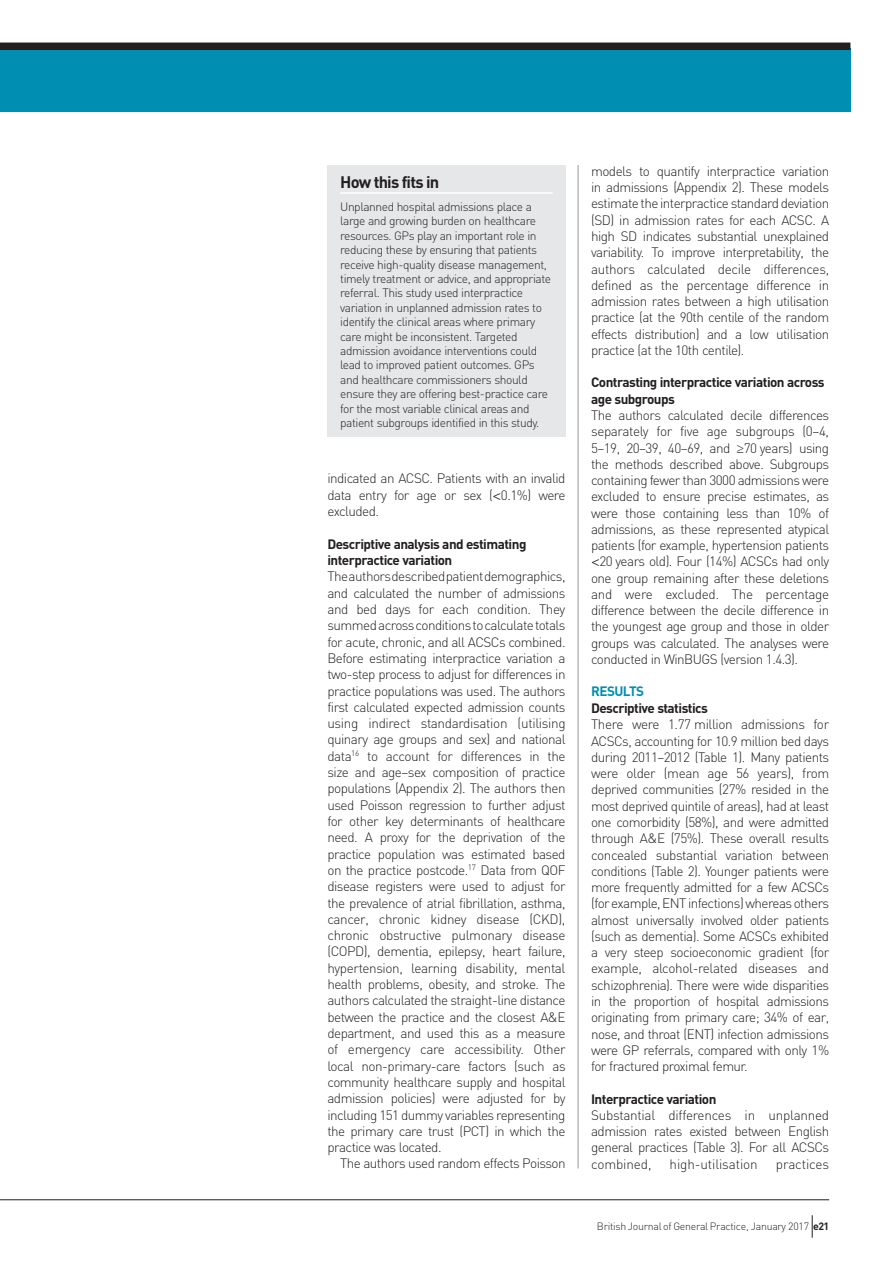
<style>
.page{position:relative;width:893px;height:1263px;background:#fff}
.page>*{position:absolute;margin:0;border:0;box-sizing:border-box;transform-origin:0 0}
.t1{font:700 16.5px "DIN";letter-spacing:-.05em;color:#231f20}
.t2{font:300 13.5px/16.2px "DIN";letter-spacing:-.04em;color:#231f20;text-align:justify}
.t3{font:700 13.5px/16.4px "DIN";letter-spacing:-.04em;color:#231f20}
.t4{font:300 13.5px "DIN";letter-spacing:-.01em;color:#231f20}
.t5{font:700 13.5px "DIN";letter-spacing:-.04em;color:#008fb3}
.t6{font:300 12px/14.4px "DIN";letter-spacing:-.035em;color:#231f20}
.t7{font:300 10.5px "DIN";letter-spacing:-.025em;color:#231f20}
.s1{font-family:"Helvetica"}
.s2{font-weight:700}
</style>
<div class="page">
<div style="left:0;top:48px;width:850px;height:63px;background:#008fb3"></div>
<div style="left:0;top:43px;width:850px;height:7px;background:#231f20"></div>
<hr style="left:578px;top:165px;width:1px;height:1003px;background:#939598">
<div style="left:327px;top:165px;width:239px;height:271px;background:#e6e7e9"></div>
<hr style="left:340px;top:192px;width:213px;height:2px;background:#fff">
<svg style="left:812px;top:1215px;width:1px;height:23px"></svg>
<hr style="left:0;top:1199px;width:829px;height:1px;background:#231f20">
<p class="t1" style="left:340px;top:171px;width:101px">How this fits in</p>
<p class="t6" style="left:340px;top:199px;width:212px">Unplanned hospital admissions place a large and growing burden on healthcare resources. GPs play an important role in reducing these by ensuring that patients receive high-quality disease management, timely treatment or advice, and appropriate referral. This study used interpractice variation in unplanned admission rates to identify the clinical areas where primary care might be inconsistent. Targeted admission avoidance interventions could lead to improved patient outcomes. GPs and healthcare commissioners should ensure they are offering best-practice care for the most variable clinical areas and patient subgroups identified in this study.</p>
<p class="t2" style="left:327px;top:470px;width:240px">indicated an ACSC. Patients with an invalid data entry for age or sex (<span class="s1">&lt;</span>0.1%) were excluded.</p>
<p class="t3" style="left:327px;top:535px;width:201px">Descriptive analysis and estimating interpractice variation</p>
<p class="t2" style="left:327px;top:568px;width:240px">The authors described patient demographics, and calculated the number of admissions and bed days for each condition. They summed across conditions to calculate totals for acute, chronic, and all ACSCs combined.<br>Before estimating interpractice variation a two-step process to adjust for differences in practice populations was used. The authors first calculated expected admission counts using indirect standardisation (utilising quinary age groups and sex) and national data<sup>16</sup> to account for differences in the size and age–sex composition of practice populations (Appendix 2). The authors then used Poisson regression to further adjust for other key determinants of healthcare need. A proxy for the deprivation of the practice population was estimated based on the practice postcode.<sup>17</sup> Data from QOF disease registers were used to adjust for the prevalence of atrial fibrillation, asthma, cancer, chronic kidney disease (CKD), chronic obstructive pulmonary disease (COPD), dementia, epilepsy, heart failure, hypertension, learning disability, mental health problems, obesity, and stroke. The authors calculated the straight-line distance between the practice and the closest A&amp;E department, and used this as a measure of emergency care accessibility. Other local non-primary-care factors (such as community healthcare supply and hospital admission policies) were adjusted for by including 151 dummy variables representing the primary care trust (PCT) in which the practice was located.</p>
<p class="t2" style="left:340px;top:1155px;width:227px">The authors used random effects Poisson</p>
<p class="t2" style="left:591px;top:163px;width:240px">models to quantify interpractice variation in admissions (Appendix 2). These models estimate the interpractice standard deviation (SD) in admission rates for each ACSC. A high SD indicates substantial unexplained variability. To improve interpretability, the authors calculated decile differences, defined as the percentage difference in admission rates between a high utilisation practice (at the 90th centile of the random effects distribution) and a low utilisation practice (at the 10th centile).</p>
<p class="t3" style="left:591px;top:374px;width:235px">Contrasting interpractice variation across age subgroups</p>
<p class="t2" style="left:591px;top:407px;width:240px">The authors calculated decile differences separately for five age subgroups (0–4, 5–19, 20–39, 40–69, and <span class="s1">≥</span>70 years) using the methods described above. Subgroups containing fewer than 3000 admissions were excluded to ensure precise estimates, as were those containing less than 10% of admissions, as these represented atypical patients (for example, hypertension patients <span class="s1">&lt;</span>20 years old). Four (14%) ACSCs had only one group remaining after these deletions and were excluded. The percentage difference between the decile difference in the youngest age group and those in older groups was calculated. The analyses were conducted in WinBUGS (version 1.4.3).</p>
<p class="t5" style="left:591px;top:682px;width:55px">RESULTS</p>
<p class="t3" style="left:591px;top:699px;width:118px">Descriptive statistics</p>
<p class="t2" style="left:591px;top:716px;width:240px">There were 1.77 million admissions for ACSCs, accounting for 10.9 million bed days during 2011–2012 (Table 1). Many patients were older (mean age 56 years), from deprived communities (27% resided in the most deprived quintile of areas), had at least one comorbidity (58%), and were admitted through A&amp;E (75%). These overall results concealed substantial variation between conditions (Table 2). Younger patients were more frequently admitted for a few ACSCs (for example, ENT infections) whereas others almost universally involved older patients (such as dementia). Some ACSCs exhibited a very steep socioeconomic gradient (for example, alcohol-related diseases and schizophrenia). There were wide disparities in the proportion of hospital admissions originating from primary care; 34% of ear, nose, and throat (ENT) infection admissions were GP referrals, compared with only 1% for fractured proximal femur.</p>
<p class="t3" style="left:591px;top:1090px;width:127px">Interpractice variation</p>
<p class="t2" style="left:591px;top:1107px;width:240px">Substantial differences in unplanned admission rates existed between English general practices (Table 3). For all ACSCs combined,</p>
<p class="t4" style="left:670px;top:1155px;width:90px">high-utilisation</p>
<p class="t4" style="left:776px;top:1155px;width:55px">practices</p>
<p class="t7" style="left:597px;top:1219px;width:234px">British Journal of General Practice, January 2017 <span class="s2">e21</span></p>
</div>
